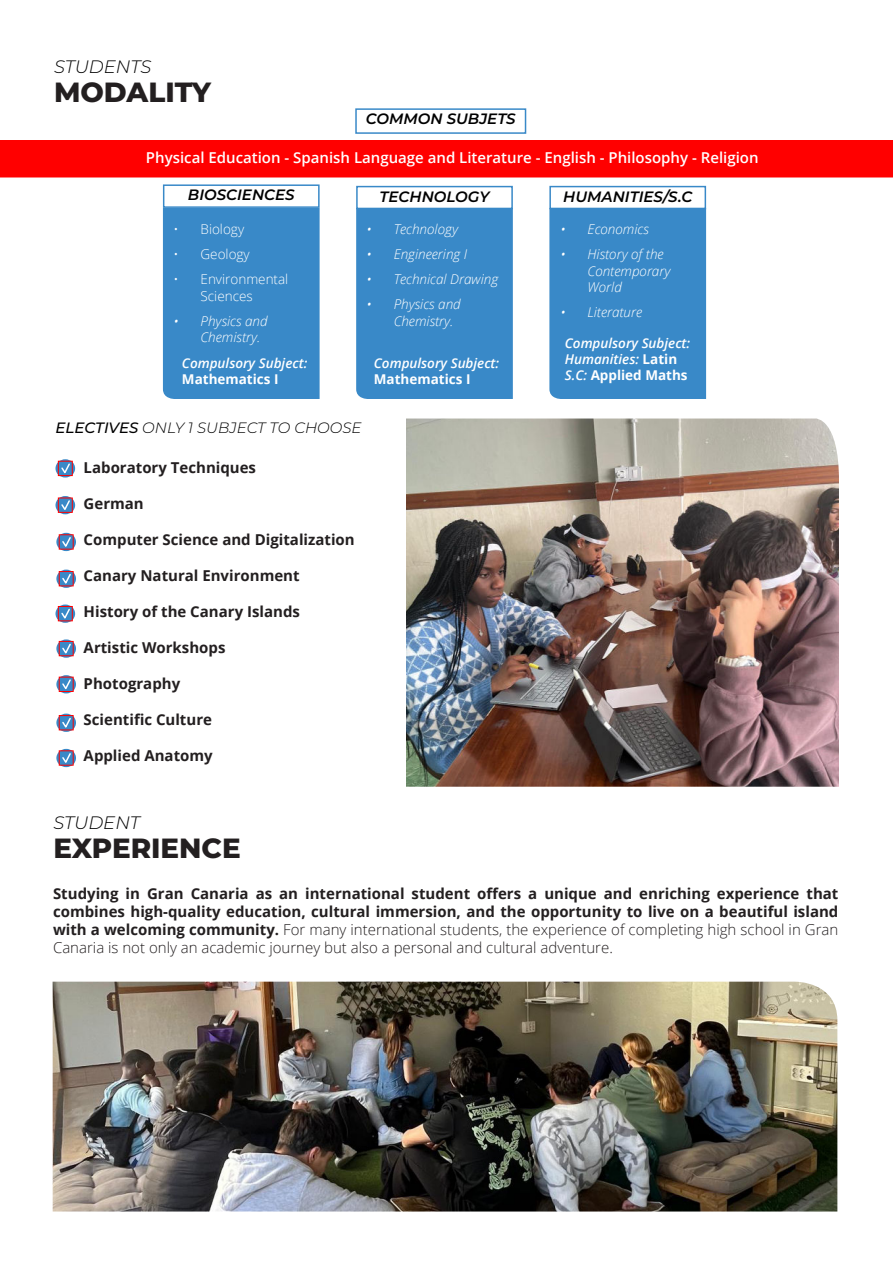
<style>
.page{position:relative;width:893px;height:1263px;background:#fff}
.page>*{position:absolute;margin:0;border:0;box-sizing:border-box;transform-origin:0 0}
.t1{font:800 27.75px "Montserrat";color:#231f20}
.t2{font:italic 300 18px "Montserrat";color:#000001}
.t3{font:700 15px/18px "Open Sans";color:#231f20;text-align:justify}
.t4{font:600 15px "Open Sans";color:#fff}
.t5{font:italic 600 15px "Montserrat";color:#000001}
.t6{font:italic 300 15px "Montserrat";color:#000001}
.t7{font:italic 300 13.5px/16.5px "Open Sans";color:#fff}
.t8{font:italic 600 13.5px/16.2px "Open Sans";color:#fff}
.t9{font:300 13.5px/16.5px "Open Sans";color:#fff}
.t10{font:700 13.5px "Open Sans";color:#fff}
.s1{font-weight:500}
.s2{font-weight:700;font-style:normal}
.s3{font-weight:300}
</style>
<div class="page">
<img style="left:406px;top:418px;width:433px;height:369px">
<div style="left:163px;top:208px;width:157px;height:191px;background:#3989c8"></div>
<div style="left:356px;top:209px;width:157px;height:190px;background:#3989c8"></div>
<div style="left:549px;top:209px;width:157px;height:190px;background:#3989c8"></div>
<div style="left:163px;top:184px;width:157px;height:24px;border:2px solid #3989c8"></div>
<div style="left:355px;top:108px;width:171px;height:26px;border:2px solid #3989c8"></div>
<div style="left:549px;top:186px;width:157px;height:23px;border:2px solid #3989c8"></div>
<div style="left:356px;top:186px;width:157px;height:23px;border:2px solid #3989c8"></div>
<svg style="left:55px;top:459px;width:20px;height:18px"></svg>
<div style="left:58px;top:461px;width:14px;height:15px;border:1px solid #f00"></div>
<svg style="left:60px;top:462px;width:11px;height:14px"></svg>
<svg style="left:55px;top:496px;width:20px;height:18px"></svg>
<div style="left:58px;top:498px;width:14px;height:14px;border:1px solid #f00"></div>
<svg style="left:60px;top:499px;width:11px;height:13px"></svg>
<svg style="left:56px;top:570px;width:20px;height:18px"></svg>
<div style="left:59px;top:571px;width:14px;height:15px;border:1px solid #f00"></div>
<svg style="left:61px;top:572px;width:11px;height:14px"></svg>
<svg style="left:55px;top:604px;width:20px;height:19px"></svg>
<div style="left:58px;top:606px;width:14px;height:15px;border:1px solid #f00"></div>
<svg style="left:60px;top:607px;width:11px;height:14px"></svg>
<svg style="left:56px;top:639px;width:20px;height:19px"></svg>
<div style="left:59px;top:641px;width:14px;height:15px;border:1px solid #f00"></div>
<svg style="left:61px;top:642px;width:11px;height:14px"></svg>
<svg style="left:56px;top:675px;width:20px;height:18px"></svg>
<div style="left:59px;top:677px;width:14px;height:15px;border:1px solid #f00"></div>
<svg style="left:61px;top:678px;width:11px;height:13px"></svg>
<svg style="left:56px;top:714px;width:20px;height:18px"></svg>
<div style="left:59px;top:715px;width:14px;height:15px;border:1px solid #f00"></div>
<svg style="left:61px;top:716px;width:11px;height:14px"></svg>
<svg style="left:56px;top:749px;width:20px;height:18px"></svg>
<div style="left:59px;top:751px;width:14px;height:14px;border:1px solid #f00"></div>
<svg style="left:61px;top:752px;width:11px;height:13px"></svg>
<svg style="left:56px;top:533px;width:20px;height:18px"></svg>
<div style="left:59px;top:535px;width:14px;height:14px;border:1px solid #f00"></div>
<svg style="left:61px;top:536px;width:11px;height:13px"></svg>
<img style="left:53px;top:982px;width:784px;height:229px">
<div style="left:0;top:141px;width:893px;height:36px;background:#f00"></div>
<p class="t2" style="left:54px;top:56px;width:99px">STUDENTS</p>
<h1 class="t1" style="left:54px;top:76px;width:159px">MODALITY</h1>
<p class="t5" style="left:366px;top:112px;width:151px">COMMON SUBJETS</p>
<p class="t4" style="left:146px;top:151px;width:614px">Physical Education - Spanish Language and Literature - English - Philosophy - Religion</p>
<p class="t5" style="left:188px;top:188px;width:108px">BIOSCIENCES</p>
<p class="t5" style="left:380px;top:189px;width:111px">TECHNOLOGY</p>
<p class="t9" style="left:174px;top:223px;width:72px">• Biology</p>
<p class="t9" style="left:174px;top:248px;width:78px">• Geology</p>
<p class="t9" style="left:201px;top:273px;width:89px;text-indent:-27px">• Environmental<br>Sciences</p>
<p class="t7" style="left:201px;top:314px;width:69px;text-indent:-27px">• Physics and<br>Chemistry.</p>
<p class="t7" style="left:367px;top:223px;width:93px">• Technology</p>
<p class="t7" style="left:367px;top:248px;width:102px">• Engineering I</p>
<p class="t7" style="left:367px;top:273px;width:133px">• Technical Drawing</p>
<p class="t7" style="left:394px;top:298px;width:69px;text-indent:-27px">• Physics and<br>Chemistry.</p>
<p class="t8" style="left:182px;top:356px;width:127px">Compulsory Subject:</p>
<p class="t10" style="left:182px;top:373px;width:98px">Mathematics I</p>
<p class="t8" style="left:374px;top:356px;width:127px">Compulsory Subject:</p>
<p class="t10" style="left:374px;top:373px;width:98px">Mathematics I</p>
<p class="t6" style="left:56px;top:419px;width:308px"><span class="s1">ELECTIVES</span> ONLY 1 SUBJECT TO CHOOSE</p>
<p class="t3" style="left:84px;top:460px;width:174px">Laboratory Techniques</p>
<p class="t3" style="left:84px;top:496px;width:62px">German</p>
<p class="t3" style="left:84px;top:532px;width:273px">Computer Science and Digitalization</p>
<p class="t3" style="left:84px;top:568px;width:218px">Canary Natural Environment</p>
<p class="t3" style="left:84px;top:604px;width:218px">History of the Canary Islands</p>
<p class="t3" style="left:84px;top:640px;width:143px">Artistic Workshops</p>
<p class="t3" style="left:84px;top:676px;width:98px">Photography</p>
<p class="t3" style="left:84px;top:711px;width:130px">Scientific Culture</p>
<p class="t3" style="left:84px;top:748px;width:131px">Applied Anatomy</p>
<p class="t2" style="left:53px;top:812px;width:88px">STUDENT</p>
<h1 class="t1" style="left:53px;top:832px;width:189px">EXPERIENCE</h1>
<p class="t5" style="left:563px;top:189px;width:131px">HUMANITIES/S.C</p>
<p class="t7" style="left:561px;top:223px;width:90px">• Economics</p>
<p class="t7" style="left:588px;top:248px;width:84px;text-indent:-27px">• History of the<br>Contemporary<br>World</p>
<p class="t7" style="left:561px;top:306px;width:83px">• Literature</p>
<p class="t8" style="left:565px;top:336px;width:127px">Compulsory Subject:<br>Humanities: <span class="s2">Latin<br></span>S.C: <span class="s2">Applied Maths</span></p>
<p class="t3" style="left:53px;top:884px;width:787px">Studying in Gran Canaria as an international student offers a unique and enriching experience that combines high-quality education, cultural immersion, and the opportunity to live on a beautiful island with a welcoming community. <span class="s3">For many international students, the experience of completing high school in Gran Canaria is not only an academic journey but also a personal and cultural adventure.</span></p>
</div>
